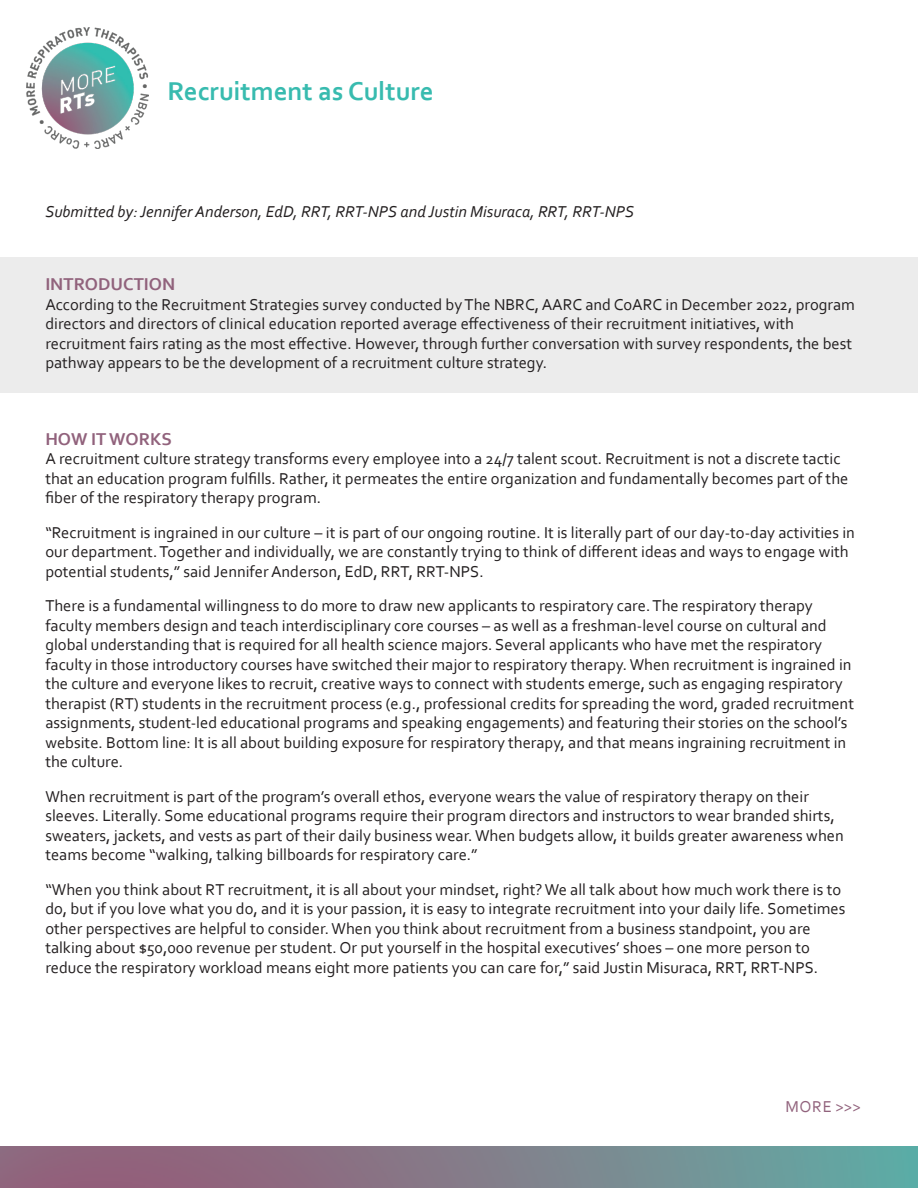
<style>
.page{position:relative;width:918px;height:1188px;background:#fff}
.page>*{position:absolute;margin:0;border:0;box-sizing:border-box;transform-origin:0 0}
.t1{font:700 27px "Corbel";color:#38bbaf}
.t2{font:700 18px "Corbel";color:#91627c}
.t3{font:16.5px/19.5px "Corbel";color:#231f20}
.t4{font:italic 16.5px "Corbel";color:#231f20}
.t5{font:16.5px "Corbel";color:#91627c}
</style>
<div class="page">
<img style="left:0;top:1146px;width:918px;height:42px">
<img style="left:27px;top:27px;width:121px;height:121px">
<div style="left:0;top:257px;width:918px;height:135px;background:#ececec"></div>
<p class="t1" style="left:167px;top:74px;width:268px">Recruitment as Culture</p>
<p class="t4" style="left:45px;top:201px;width:590px">Submitted by: Jennifer Anderson, EdD, RRT, RRT-NPS and Justin Misuraca, RRT, RRT-NPS</p>
<p class="t2" style="left:45px;top:273px;width:131px">INTRODUCTION</p>
<p class="t3" style="left:45px;top:294px;width:811px">According to the Recruitment Strategies survey conducted by The NBRC, AARC and CoARC in December 2022, program directors and directors of clinical education reported average effectiveness of their recruitment initiatives, with recruitment fairs rating as the most effective. However, through further conversation with survey respondents, the best pathway appears to be the development of a recruitment culture strategy.</p>
<p class="t2" style="left:45px;top:427px;width:128px">HOW IT WORKS</p>
<p class="t3" style="left:45px;top:448px;width:805px">A recruitment culture strategy transforms every employee into a 24/7 talent scout. Recruitment is not a discrete tactic that an education program fulfills. Rather, it permeates the entire organization and fundamentally becomes part of the fiber of the respiratory therapy program.</p>
<p class="t3" style="left:45px;top:522px;width:811px">“Recruitment is ingrained in our culture – it is part of our ongoing routine. It is literally part of our day-to-day activities in our department. Together and individually, we are constantly trying to think of different ideas and ways to engage with potential students,” said Jennifer Anderson, EdD, RRT, RRT-NPS.</p>
<p class="t3" style="left:45px;top:595px;width:810px">There is a fundamental willingness to do more to draw new applicants to respiratory care. The respiratory therapy faculty members design and teach interdisciplinary core courses – as well as a freshman-level course on cultural and global understanding that is required for all health science majors. Several applicants who have met the respiratory faculty in those introductory courses have switched their major to respiratory therapy. When recruitment is ingrained in the culture and everyone likes to recruit, creative ways to connect with students emerge, such as engaging respiratory therapist (RT) students in the recruitment process (e.g., professional credits for spreading the word, graded recruitment assignments, student-led educational programs and speaking engagements) and featuring their stories on the school’s website. Bottom line: It is all about building exposure for respiratory therapy, and that means ingraining recruitment in the culture.</p>
<p class="t3" style="left:45px;top:786px;width:800px">When recruitment is part of the program’s overall ethos, everyone wears the value of respiratory therapy on their sleeves. Literally. Some educational programs require their program directors and instructors to wear branded shirts, sweaters, jackets, and vests as part of their daily business wear. When budgets allow, it builds greater awareness when teams become “walking, talking billboards for respiratory care.”</p>
<p class="t3" style="left:45px;top:879px;width:802px">“When you think about RT recruitment, it is all about your mindset, right? We all talk about how much work there is to do, but if you love what you do, and it is your passion, it is easy to integrate recruitment into your daily life. Sometimes other perspectives are helpful to consider. When you think about recruitment from a business standpoint, you are talking about $50,000 revenue per student. Or put yourself in the hospital executives’ shoes – one more person to reduce the respiratory workload means eight more patients you can care for,” said Justin Misuraca, RRT, RRT-NPS.</p>
<p class="t5" style="left:785px;top:1096px;width:77px">MORE &gt;&gt;&gt;</p>
</div>
